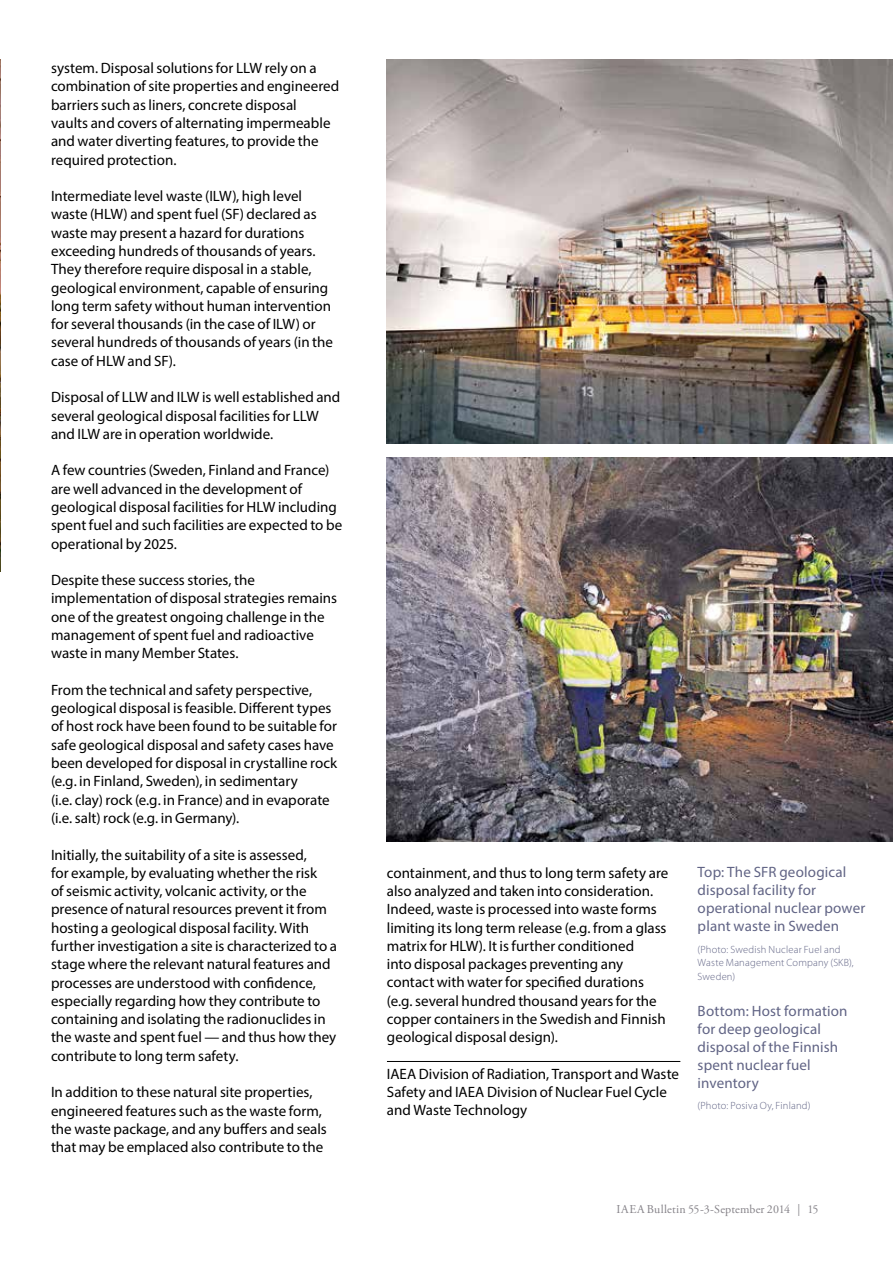
<style>
.page{position:relative;width:893px;height:1263px;background:#fff}
.page>*{position:absolute;margin:0;border:0;box-sizing:border-box;transform-origin:0 0}
.t1{font:15px/18.3px "Myriad Pro";color:#000}
.t2{font:15px/18px "Myriad Pro";letter-spacing:.01em;color:#616485}
.t3{font:12px "Adobe Garamond Pro";letter-spacing:.01em;color:#858288}
.t4{font:300 10.5px/13.5px "Myriad Pro";letter-spacing:.015em;color:#616485}
</style>
<div class="page">
<hr style="left:387px;top:1061px;width:293px;height:1px;background:#000">
<img style="left:0;top:60px;width:1px;height:512px">
<img style="left:387px;top:60px;width:506px;height:384px">
<img style="left:387px;top:458px;width:506px;height:384px">
<p class="t1" style="left:51px;top:59px;width:290px">system. Disposal solutions for LLW rely on a combination of site properties and engineered barriers such as liners, concrete disposal<br>vaults and covers of alternating impermeable and water diverting features, to provide the required protection.</p>
<p class="t1" style="left:51px;top:187px;width:283px">Intermediate level waste (ILW), high level waste (HLW) and spent fuel (SF) declared as waste may present a hazard for durations exceeding hundreds of thousands of years.<br>They therefore require disposal in a stable, geological environment, capable of ensuring long term safety without human intervention for several thousands (in the case of ILW) or several hundreds of thousands of years (in the case of HLW and SF).</p>
<p class="t1" style="left:51px;top:388px;width:291px">Disposal of LLW and ILW is well established and several geological disposal facilities for LLW and ILW are in operation worldwide.</p>
<p class="t1" style="left:51px;top:461px;width:293px">A few countries (Sweden, Finland and France) are well advanced in the development of geological disposal facilities for HLW including spent fuel and such facilities are expected to be operational by 2025.</p>
<p class="t1" style="left:51px;top:571px;width:288px">Despite these success stories, the implementation of disposal strategies remains one of the greatest ongoing challenge in the management of spent fuel and radioactive waste in many Member States.</p>
<p class="t1" style="left:51px;top:680px;width:288px">From the technical and safety perspective, geological disposal is feasible. Different types of host rock have been found to be suitable for safe geological disposal and safety cases have been developed for disposal in crystalline rock (e.g. in Finland, Sweden), in sedimentary<br>(i.e. clay) rock (e.g. in France) and in evaporate (i.e. salt) rock (e.g. in Germany).</p>
<p class="t1" style="left:51px;top:845px;width:288px">Initially, the suitability of a site is assessed,<br>for example, by evaluating whether the risk<br>of seismic activity, volcanic activity, or the presence of natural resources prevent it from hosting a geological disposal facility. With further investigation a site is characterized to a stage where the relevant natural features and processes are understood with confidence, especially regarding how they contribute to containing and isolating the radionuclides in the waste and spent fuel — and thus how they contribute to long term safety.</p>
<p class="t1" style="left:51px;top:1083px;width:277px">In addition to these natural site properties, engineered features such as the waste form, the waste package, and any buffers and seals that may be emplaced also contribute to the</p>
<p class="t1" style="left:387px;top:863px;width:283px">containment, and thus to long term safety are also analyzed and taken into consideration.<br>Indeed, waste is processed into waste forms limiting its long term release (e.g. from a glass matrix for HLW). It is further conditioned<br>into disposal packages preventing any contact with water for specified durations (e.g. several hundred thousand years for the copper containers in the Swedish and Finnish geological disposal design).</p>
<p class="t1" style="left:387px;top:1064px;width:294px">IAEA Division of Radiation, Transport and Waste<br>Safety and IAEA Division of Nuclear Fuel Cycle and Waste Technology</p>
<p class="t2" style="left:698px;top:862px;width:169px">Top: The SFR geological disposal facility for operational nuclear power plant waste in Sweden</p>
<p class="t4" style="left:698px;top:942px;width:158px">(Photo: Swedish Nuclear Fuel and<br>Waste Management Company (SKB),<br>Sweden)</p>
<p class="t2" style="left:698px;top:1001px;width:151px">Bottom: Host formation for deep geological disposal of the Finnish spent nuclear fuel inventory</p>
<p class="t4" style="left:698px;top:1098px;width:115px">(Photo: Posiva Oy, Finland)</p>
<p class="t3" style="left:617px;top:1201px;width:203px">IAEA Bulletin 55-3-September 2014 | 15</p>
</div>
